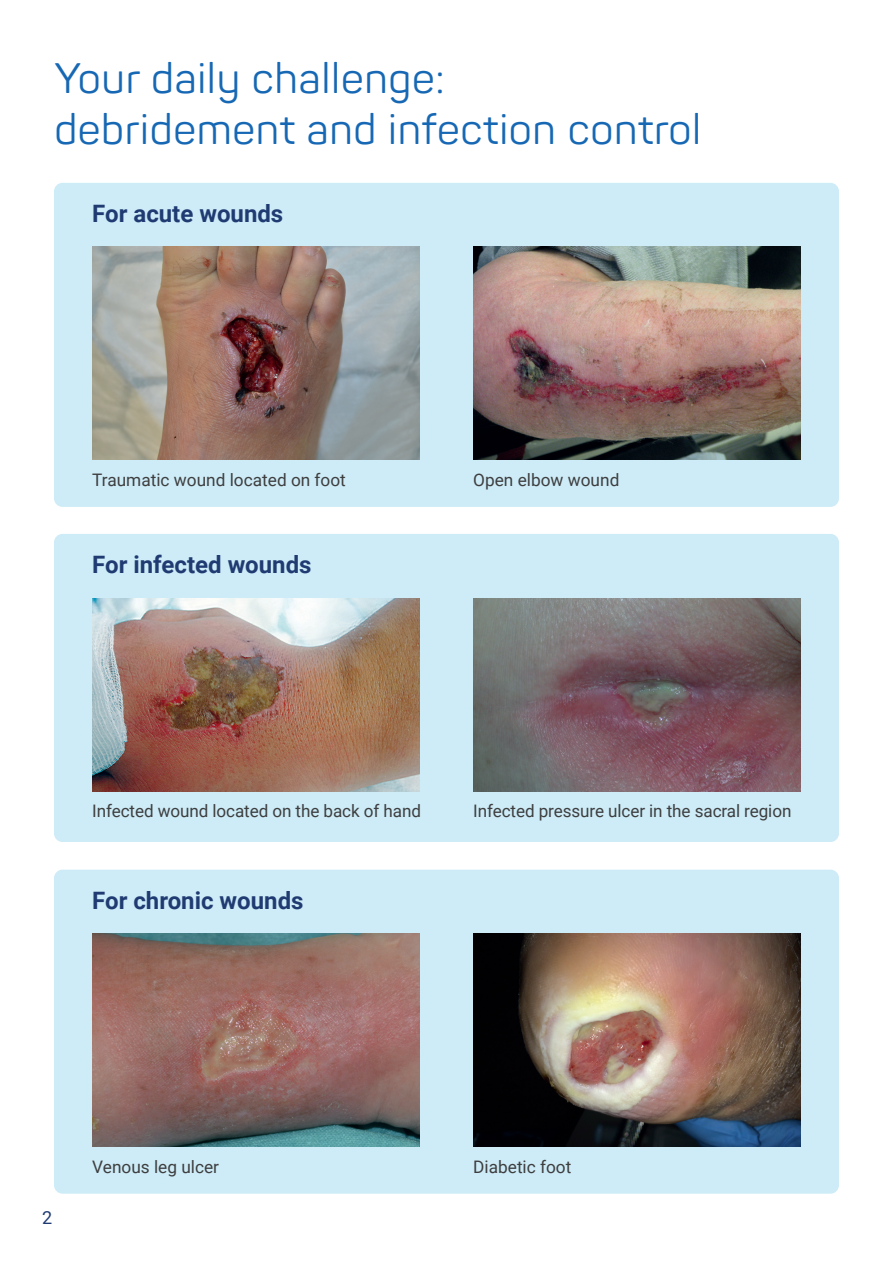
<style>
.page{position:relative;width:893px;height:1263px;background:#fff}
.page>*{position:absolute;margin:0;border:0;box-sizing:border-box;transform-origin:0 0}
.t1{font:42px/51px "Panton";color:#1768b4}
.t2{font:700 24px "Roboto";color:#203b72}
.t3{font:18px "Roboto";color:#203b73}
.t4{font:17.25px "Roboto";letter-spacing:-.005em;color:#3e3e3f}
</style>
<div class="page">
<div style="left:54px;top:870px;width:785px;height:324px;background:#cdecf7;border-radius:9px"></div>
<div style="left:54px;top:534px;width:785px;height:308px;background:#cdecf7;border-radius:9px"></div>
<div style="left:54px;top:183px;width:785px;height:324px;background:#cdecf7;border-radius:9px"></div>
<img style="left:473px;top:598px;width:328px;height:193px">
<img style="left:92px;top:598px;width:328px;height:193px">
<img style="left:473px;top:934px;width:328px;height:212px">
<img style="left:92px;top:934px;width:328px;height:212px">
<img style="left:92px;top:247px;width:328px;height:212px">
<img style="left:473px;top:247px;width:328px;height:212px">
<h1 class="t1" style="left:54px;top:57px;width:649px">Your daily challenge:<br>debridement and infection control</h1>
<h2 class="t2" style="left:92px;top:200px;width:193px">For acute wounds</h2>
<p class="t4" style="left:92px;top:470px;width:255px">Traumatic wound located on foot</p>
<h2 class="t2" style="left:92px;top:551px;width:221px">For infected wounds</h2>
<p class="t4" style="left:473px;top:470px;width:148px">Open elbow wound</p>
<p class="t4" style="left:92px;top:801px;width:330px">Infected wound located on the back of hand</p>
<h2 class="t2" style="left:92px;top:887px;width:213px">For chronic wounds</h2>
<p class="t4" style="left:473px;top:801px;width:320px">Infected pressure ulcer in the sacral region</p>
<p class="t3" style="left:42px;top:1207px;width:12px">2</p>
<p class="t4" style="left:92px;top:1157px;width:128px">Venous leg ulcer</p>
<p class="t4" style="left:473px;top:1157px;width:100px">Diabetic foot</p>
</div>
